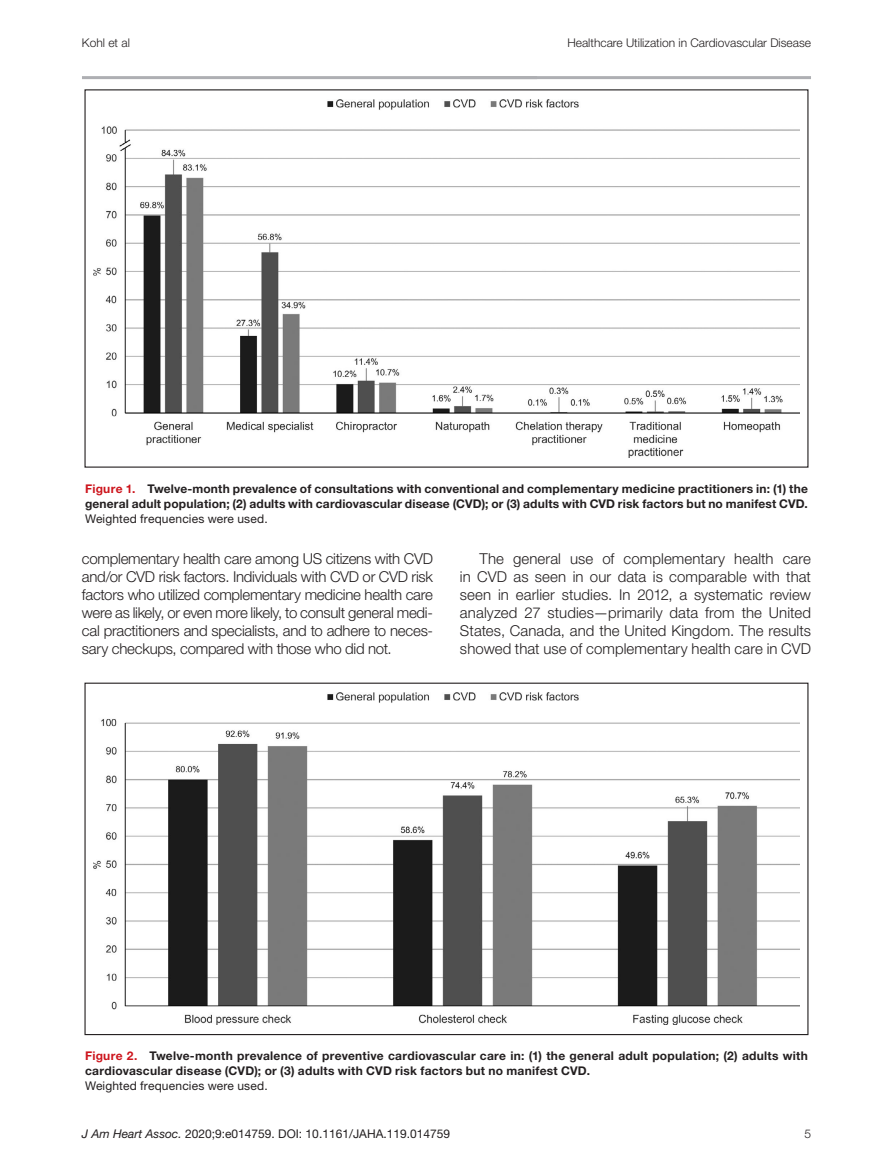
<style>
.page{position:relative;width:893px;height:1174px;background:#fff}
.page>*{position:absolute;margin:0;border:0;box-sizing:border-box;transform-origin:0 0}
.t1{font:300 15px/18px "Helvetica Neue LT Std";letter-spacing:-.01em;color:#231f20;text-align:justify}
.t2{font:700 12px/15px "Helvetica Neue LT Std";letter-spacing:.015em;color:#231f20}
.t3{font:12px "Helvetica Neue LT Std";letter-spacing:.01em;color:#231f20}
.t4{font:300 12px "Helvetica Neue LT Std";color:#231f20}
.s1{color:#cd151d}
.s2{font-style:italic}
</style>
<div class="page">
<img style="left:94px;top:99px;width:705px;height:358px">
<hr style="left:82px;top:76px;width:455px;height:3px;background:#aeafb3">
<hr style="left:460px;top:76px;width:351px;height:3px;background:#aeafb3">
<img style="left:94px;top:693px;width:705px;height:332px">
<p class="t4" style="left:82px;top:35px;width:50px">Kohl et al</p>
<p class="t4" style="left:567px;top:35px;width:245px">Healthcare Utilization in Cardiovascular Disease</p>
<p class="t2" style="left:85px;top:481px;width:724px"><span class="s1">Figure 1.</span> Twelve-month prevalence of consultations with conventional and complementary medicine practitioners in: (1) the general adult population; (2) adults with cardiovascular disease (CVD); or (3) adults with CVD risk factors but no manifest CVD.</p>
<p class="t3" style="left:85px;top:511px;width:184px">Weighted frequencies were used.</p>
<p class="t1" style="left:82px;top:549px;width:353px">complementary health care among US citizens with CVD and/or CVD risk factors. Individuals with CVD or CVD risk factors who utilized complementary medicine health care were as likely, or even more likely, to consult general medi&shy;cal practitioners and specialists, and to adhere to neces&shy;sary checkups, compared with those who did not.</p>
<p class="t1" style="left:460px;top:549px;width:353px;text-indent:19px">The general use of complementary health care in CVD as seen in our data is comparable with that seen in earlier studies. In 2012, a systematic review analyzed 27 studies—primarily data from the United States, Canada, and the United Kingdom. The results showed that use of complementary health care in CVD</p>
<p class="t2" style="left:85px;top:1048px;width:724px"><span class="s1">Figure 2.</span> Twelve-month prevalence of preventive cardiovascular care in: (1) the general adult population; (2) adults with cardiovascular disease (CVD); or (3) adults with CVD risk factors but no manifest CVD.</p>
<p class="t3" style="left:85px;top:1079px;width:184px">Weighted frequencies were used.</p>
<p class="t3" style="left:82px;top:1126px;width:370px"><span class="s2">J Am Heart Assoc.</span> 2020;9:e014759. DOI: 10.1161/JAHA.119.014759</p>
<p class="t4" style="left:804px;top:1126px;width:8px">5</p>
</div>
